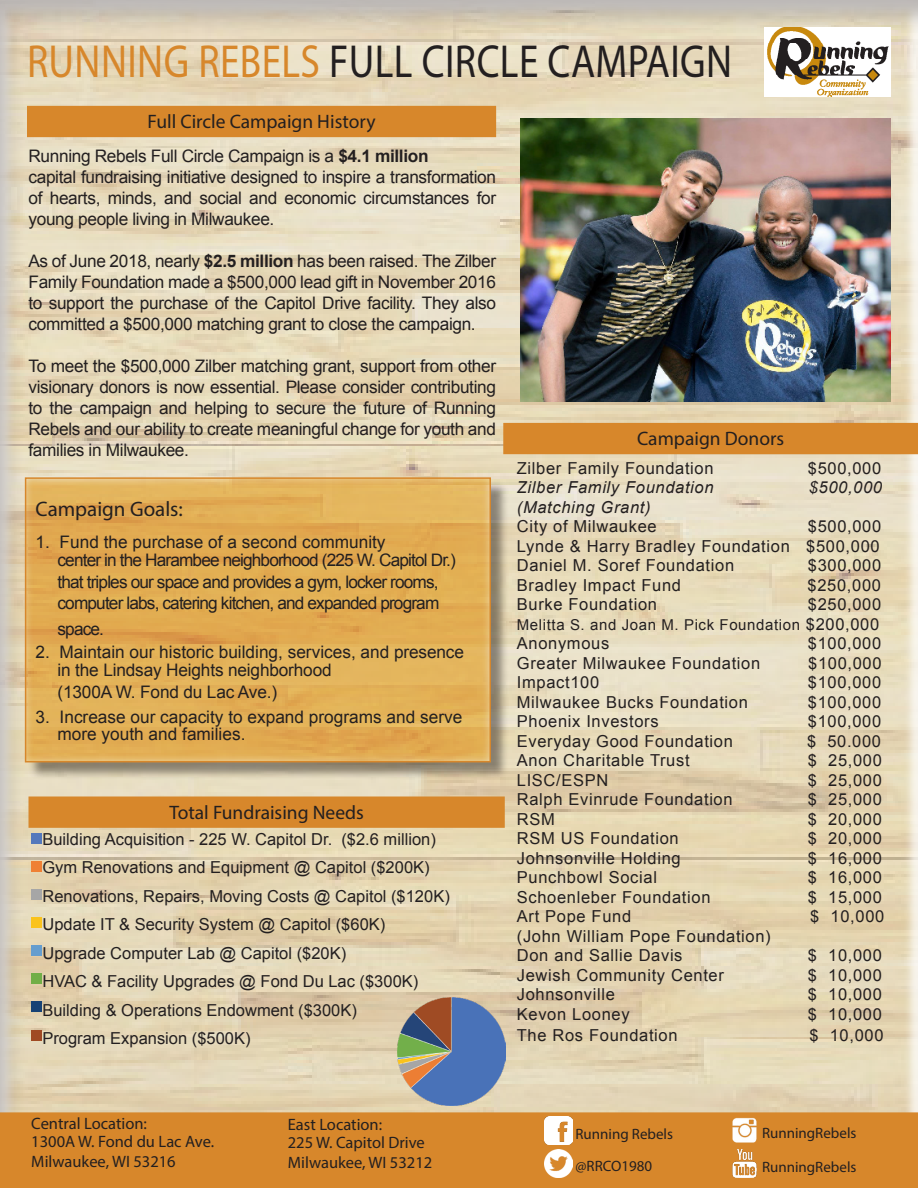
<style>
.page{position:relative;width:918px;height:1188px;background:#fff}
.page>*{position:absolute;margin:0;border:0;box-sizing:border-box;transform-origin:0 0}
.t1{font:46.5px "Myriad Pro";letter-spacing:.01em;color:#231f20;scale:.85 1}
.t2{font:21px "Myriad Pro";color:#231f20}
.t3{font:19.5px "Myriad Pro";color:#231f20}
.t4{font:17.25px/21px "Arial";letter-spacing:-.02em;color:#231f20;text-align:justify}
.t5{font:17.25px "Arial";color:#231f20}
.t6{font:17.25px/21.8px "Arial";letter-spacing:-.05em;color:#231f20}
.t7{font:16.5px "Arial";letter-spacing:.04em;color:#231f20}
.t8{font:16.5px "Arial";color:#231f20}
.t9{font:16.5px "Myriad Pro";color:#231f20}
.t10{font:italic 16.5px "Arial";letter-spacing:.04em;color:#231f20}
.t11{font:15px "Myriad Pro";color:#231f20}
.t12{font:15px "Arial";letter-spacing:.04em;color:#231f20}
.s1{color:#d7872b}
.s2{font-weight:700}
.s3{font-size:16.5px}
</style>
<div class="page">
<div style="left:0;top:0;width:918px;height:1187px;background:#231f20;opacity:.75"></div>
<div style="left:0;top:1112px;width:918px;height:76px;background:#d7872b"></div>
<img style="left:544px;top:1116px;width:28px;height:29px">
<img style="left:544px;top:1149px;width:28px;height:28px">
<img style="left:731px;top:1117px;width:28px;height:27px">
<img style="left:731px;top:1150px;width:28px;height:28px">
<div style="left:28px;top:107px;width:467px;height:29px;background:#d7872b"></div>
<div style="left:27px;top:106px;width:469px;height:31px;border:2px solid #d7872b"></div>
<div style="left:28px;top:480px;width:481px;height:300px;background:#231f20;opacity:.75"></div>
<div style="left:20px;top:474px;width:471px;height:291px;background:#fff;opacity:.75"></div>
<div style="left:25px;top:477px;width:466px;height:285px;border:2px solid #d7872b"></div>
<div style="left:504px;top:424px;width:413px;height:29px;background:#d7872b"></div>
<div style="left:503px;top:423px;width:415px;height:31px;border:2px solid #d7872b"></div>
<img style="left:397px;top:998px;width:108px;height:107px">
<div style="left:29px;top:797px;width:475px;height:30px;background:#d7872b"></div>
<div style="left:28px;top:796px;width:477px;height:32px;border:2px solid #d7872b"></div>
<div style="left:31px;top:833px;width:11px;height:11px;background:#5378bc"></div>
<div style="left:31px;top:861px;width:11px;height:11px;background:#ef8034"></div>
<div style="left:31px;top:889px;width:11px;height:11px;background:#a6a6a6"></div>
<div style="left:31px;top:918px;width:11px;height:10px;background:#fac31c"></div>
<div style="left:31px;top:946px;width:11px;height:10px;background:#659dce"></div>
<div style="left:31px;top:974px;width:11px;height:10px;background:#71ae47"></div>
<div style="left:31px;top:1002px;width:11px;height:10px;background:#174275"></div>
<div style="left:31px;top:1030px;width:11px;height:10px;background:#a04a23"></div>
<img style="left:520px;top:119px;width:371px;height:282px">
<img style="left:765px;top:27px;width:126px;height:69px">
<p class="t1" style="left:27px;top:33px;width:831px"><span class="s1">RUNNING REBELS</span> FULL CIRCLE CAMPAIGN</p>
<p class="t3" style="left:148px;top:109px;width:230px">Full Circle Campaign History</p>
<p class="t4" style="left:28px;top:145px;width:402px">Running Rebels Full Circle Campaign is a <span class="s2">$4.1 million</span></p>
<p class="t4" style="left:28px;top:166px;width:469px">capital fundraising initiative designed to inspire a transformation of hearts, minds, and social and economic circumstances for young people living in Milwaukee.</p>
<p class="t4" style="left:28px;top:250px;width:469px">As of June 2018, nearly <span class="s2">$2.5 million</span> has been raised. The Zilber Family Foundation made a $500,000 lead gift in November 2016 to support the purchase of the Capitol Drive facility. They also committed a $500,000 matching grant to close the campaign.</p>
<p class="t4" style="left:28px;top:355px;width:469px">To meet the $500,000 Zilber matching grant, support from other visionary donors is now essential. Please consider contributing to the campaign and helping to secure the future of Running Rebels and our ability to create meaningful change for youth and families in Milwaukee.</p>
<p class="t7" style="left:517px;top:457px;width:198px">Zilber Family Foundation</p>
<p class="t7" style="left:808px;top:457px;width:75px">$500,000</p>
<p class="t10" style="left:517px;top:477px;width:198px">Zilber Family Foundation</p>
<p class="t10" style="left:809px;top:477px;width:75px">$500,000</p>
<p class="t10" style="left:517px;top:496px;width:135px">(Matching Grant)</p>
<p class="t7" style="left:517px;top:516px;width:141px">City of Milwaukee</p>
<p class="t7" style="left:808px;top:516px;width:75px">$500,000</p>
<p class="t7" style="left:517px;top:535px;width:364px">Lynde &amp; Harry Bradley Foundation $500,000</p>
<p class="t7" style="left:517px;top:555px;width:219px">Daniel M. Soref Foundation</p>
<p class="t7" style="left:808px;top:555px;width:75px">$300,000</p>
<p class="t7" style="left:517px;top:574px;width:166px">Bradley Impact Fund</p>
<p class="t7" style="left:808px;top:574px;width:75px">$250,000</p>
<p class="t7" style="left:517px;top:594px;width:142px">Burke Foundation</p>
<p class="t7" style="left:808px;top:594px;width:75px">$250,000</p>
<p class="t12" style="left:517px;top:615px;width:364px">Melitta S. and Joan M. Pick Foundation <span class="s3">$200,000</span></p>
<p class="t7" style="left:517px;top:633px;width:94px">Anonymous</p>
<p class="t7" style="left:808px;top:633px;width:75px">$100,000</p>
<p class="t7" style="left:517px;top:652px;width:245px">Greater Milwaukee Foundation</p>
<p class="t7" style="left:808px;top:652px;width:75px">$100,000</p>
<p class="t7" style="left:517px;top:672px;width:84px">Impact100</p>
<p class="t7" style="left:808px;top:672px;width:75px">$100,000</p>
<p class="t7" style="left:517px;top:691px;width:233px">Milwaukee Bucks Foundation</p>
<p class="t7" style="left:808px;top:691px;width:75px">$100,000</p>
<p class="t7" style="left:517px;top:711px;width:143px">Phoenix Investors</p>
<p class="t7" style="left:808px;top:711px;width:75px">$100,000</p>
<p class="t7" style="left:517px;top:730px;width:218px">Everyday Good Foundation</p>
<p class="t7" style="left:807px;top:730px;width:76px">$ 50.000</p>
<p class="t7" style="left:517px;top:750px;width:174px">Anon Charitable Trust</p>
<p class="t7" style="left:808px;top:750px;width:76px">$ 25,000</p>
<p class="t7" style="left:517px;top:769px;width:93px">LISC/ESPN</p>
<p class="t7" style="left:808px;top:769px;width:76px">$ 25,000</p>
<p class="t7" style="left:517px;top:789px;width:217px">Ralph Evinrude Foundation</p>
<p class="t7" style="left:808px;top:789px;width:76px">$ 25,000</p>
<p class="t7" style="left:517px;top:808px;width:39px">RSM</p>
<p class="t7" style="left:808px;top:808px;width:76px">$ 20,000</p>
<p class="t7" style="left:517px;top:828px;width:163px">RSM US Foundation</p>
<p class="t7" style="left:808px;top:828px;width:76px">$ 20,000</p>
<p class="t7" style="left:517px;top:847px;width:165px">Johnsonville Holding</p>
<p class="t7" style="left:808px;top:847px;width:76px">$ 16,000</p>
<p class="t7" style="left:517px;top:867px;width:142px">Punchbowl Social</p>
<p class="t7" style="left:808px;top:867px;width:76px">$ 16,000</p>
<p class="t7" style="left:517px;top:886px;width:195px">Schoenleber Foundation</p>
<p class="t7" style="left:808px;top:886px;width:76px">$ 15,000</p>
<p class="t7" style="left:517px;top:906px;width:116px">Art Pope Fund</p>
<p class="t7" style="left:810px;top:906px;width:76px">$ 10,000</p>
<p class="t7" style="left:517px;top:925px;width:255px">(John William Pope Foundation)</p>
<p class="t7" style="left:517px;top:945px;width:167px">Don and Sallie Davis</p>
<p class="t7" style="left:808px;top:945px;width:76px">$ 10,000</p>
<p class="t7" style="left:517px;top:964px;width:209px">Jewish Community Center</p>
<p class="t7" style="left:808px;top:964px;width:76px">$ 10,000</p>
<p class="t7" style="left:517px;top:984px;width:100px">Johnsonville</p>
<p class="t7" style="left:808px;top:984px;width:76px">$ 10,000</p>
<p class="t7" style="left:517px;top:1003px;width:114px">Kevon Looney</p>
<p class="t7" style="left:808px;top:1003px;width:76px">$ 10,000</p>
<p class="t7" style="left:517px;top:1024px;width:162px">The Ros Foundation</p>
<p class="t7" style="left:809px;top:1024px;width:76px">$ 10,000</p>
<p class="t3" style="left:637px;top:426px;width:149px">Campaign Donors</p>
<p class="t2" style="left:36px;top:496px;width:149px">Campaign Goals:</p>
<p class="t6" style="left:58px;top:549px;width:400px">center in the Harambee neighborhood (225 W. Capitol Dr.) that triples our space and provides a gym, locker rooms, computer labs, catering kitchen, and expanded program</p>
<p class="t4" style="left:58px;top:618px;width:48px">space.</p>
<p class="t5" style="left:36px;top:641px;width:430px">2. Maintain our historic building, services, and presence</p>
<p class="t4" style="left:58px;top:659px;width:276px">in the Lindsay Heights neighborhood</p>
<p class="t4" style="left:58px;top:682px;width:221px">(1300A W. Fond du Lac Ave.)</p>
<p class="t5" style="left:36px;top:706px;width:428px">3. Increase our capacity to expand programs and serve</p>
<p class="t5" style="left:58px;top:723px;width:189px">more youth and families.</p>
<p class="t5" style="left:36px;top:531px;width:351px">1. Fund the purchase of a second community</p>
<p class="t3" style="left:169px;top:800px;width:196px">Total Fundraising Needs</p>
<p class="t8" style="left:42px;top:828px;width:395px">Building Acquisition - 225 W. Capitol Dr. ($2.6 million)</p>
<p class="t8" style="left:42px;top:856px;width:389px">Gym Renovations and Equipment @ Capitol ($200K)</p>
<p class="t8" style="left:42px;top:885px;width:409px">Renovations, Repairs, Moving Costs @ Capitol ($120K)</p>
<p class="t8" style="left:42px;top:913px;width:344px">Update IT &amp; Security System @ Capitol ($60K)</p>
<p class="t8" style="left:42px;top:942px;width:305px">Upgrade Computer Lab @ Capitol ($20K)</p>
<p class="t8" style="left:42px;top:970px;width:377px">HVAC &amp; Facility Upgrades @ Fond Du Lac ($300K)</p>
<p class="t8" style="left:42px;top:999px;width:316px">Building &amp; Operations Endowment ($300K)</p>
<p class="t8" style="left:42px;top:1027px;width:210px">Program Expansion ($500K)</p>
<p class="t9" style="left:31px;top:1113px;width:117px">Central Location:</p>
<p class="t9" style="left:31px;top:1131px;width:184px">1300A W. Fond du Lac Ave.</p>
<p class="t9" style="left:31px;top:1151px;width:146px">Milwaukee, WI 53216</p>
<p class="t9" style="left:288px;top:1114px;width:96px">East Location:</p>
<p class="t9" style="left:288px;top:1132px;width:139px">225 W. Capitol Drive</p>
<p class="t9" style="left:288px;top:1152px;width:146px">Milwaukee, WI 53212</p>
<p class="t11" style="left:576px;top:1125px;width:99px">Running Rebels</p>
<p class="t11" style="left:576px;top:1157px;width:78px">@RRCO1980</p>
<p class="t11" style="left:762px;top:1124px;width:96px">RunningRebels</p>
<p class="t11" style="left:762px;top:1158px;width:96px">RunningRebels</p>
</div>
